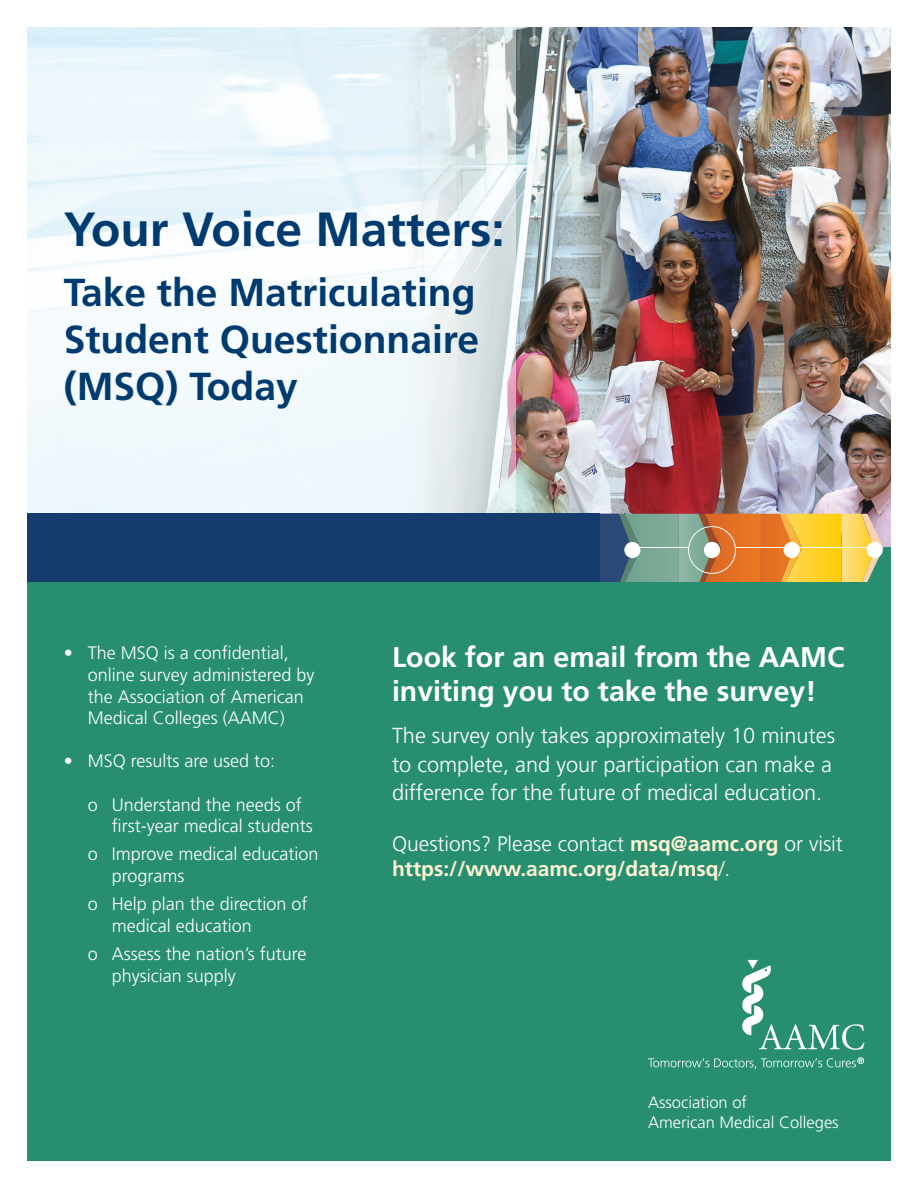
<style>
.page{position:relative;width:918px;height:1188px;background:#fff}
.page>*{position:absolute;margin:0;border:0;box-sizing:border-box;transform-origin:0 0}
.t1{font:700 48px "Frutiger";color:#003b70}
.t2{font:700 39px "Frutiger";color:#003b70}
.t3{font:700 28.5px/34.2px "Frutiger";color:#fff}
.t4{font:300 21.75px/28.5px "Frutiger";color:#fff}
.t5{font:700 21px/25.2px "Frutiger";color:#fff3d3}
.t6{font:300 18px/21.6px "Frutiger";color:#fff}
.t7{font:300 16.5px/19.8px "Frutiger";color:#fff}
.s1{font-weight:300;color:#fff}
.s2{font-weight:300}
</style>
<div class="page">
<div style="left:27px;top:547px;width:864px;height:613px;background:#278f70"></div>
<img style="left:27px;top:27px;width:864px;height:519px">
<svg style="left:28px;top:28px;width:488px;height:485px;fill:#eff8fc"></svg>
<div style="left:27px;top:514px;width:572px;height:68px;background:#163c6d"></div>
<svg style="left:599px;top:514px;width:284px;height:68px;background:#bba062"></svg>
<svg style="left:742px;top:960px;width:123px;height:90px"></svg>
<svg style="left:648px;top:1057px;width:216px;height:12px"></svg>
<p class="t1" style="left:64px;top:201px;width:443px">Your Voice Matters:</p>
<p class="t2" style="left:64px;top:270px;width:413px">Take the Matriculating</p>
<p class="t2" style="left:64px;top:317px;width:417px">Student Questionnaire</p>
<p class="t2" style="left:64px;top:363px;width:236px">(MSQ) Today</p>
<p class="t6" style="left:88px;top:643px;width:228px;text-indent:-24px">• The MSQ is a confidential, online survey administered by the Association of American<br>Medical Colleges (AAMC)</p>
<p class="t6" style="left:64px;top:751px;width:213px">• MSQ results are used to:</p>
<p class="t6" style="left:112px;top:794px;width:202px;text-indent:-24px">o Understand the needs of first-year medical students</p>
<p class="t6" style="left:112px;top:844px;width:208px;text-indent:-24px">o Improve medical education programs</p>
<p class="t6" style="left:112px;top:894px;width:197px;text-indent:-24px">o Help plan the direction of medical education</p>
<p class="t6" style="left:112px;top:944px;width:196px;text-indent:-24px">o Assess the nation’s future physician supply</p>
<p class="t3" style="left:392px;top:640px;width:454px">Look for an email from the AAMC inviting you to take the survey!</p>
<p class="t4" style="left:392px;top:722px;width:445px">The survey only takes approximately 10 minutes to complete, and your participation can make a difference for the future of medical education.</p>
<p class="t5" style="left:392px;top:831px;width:452px"><span class="s1">Questions? Please contact</span> msq@aamc.org <span class="s1">or visit </span>https://www.aamc.org/data/msq<span class="s2">/</span><span class="s1">.</span></p>
<p class="t7" style="left:648px;top:1093px;width:192px">Association of<br>American Medical Colleges</p>
</div>
